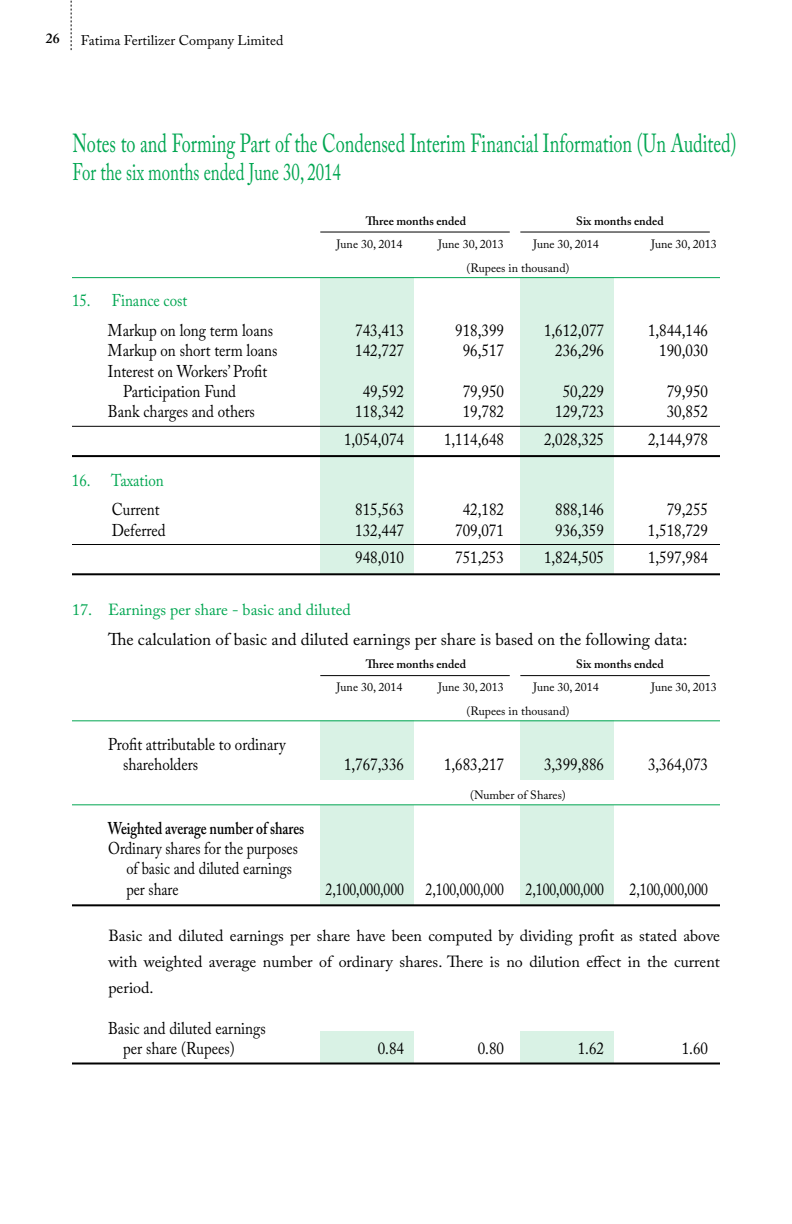
<style>
.page{position:relative;width:792px;height:1224px;background:#fff}
.page>*{position:absolute;margin:0;border:0;box-sizing:border-box;transform-origin:0 0}
.t1{font:26px "Adobe Caslon Pro";color:#00a651;scale:.7 1}
.t2{font:24px "Adobe Caslon Pro";color:#00a651;scale:.7 1}
.t3{font:17px/20.4px "Adobe Caslon Pro";color:#000;scale:.88 1}
.t4{font:17px "Adobe Caslon Pro";color:#000}
.t5{font:17px/20.4px "Adobe Caslon Pro";color:#000;scale:.85 1}
.t6{font:17px "Adobe Caslon Pro";color:#000;scale:.8 1}
.t7{font:600 17px "Adobe Caslon Pro";color:#000;scale:.8 1}
.t8{font:17px "Adobe Caslon Pro";color:#00a651;scale:.88 1}
.t9{font:16px/26px "Adobe Caslon Pro";color:#000;text-align:justify}
.t10{font:16px "Adobe Caslon Pro";color:#00a651}
.t11{font:14px "Adobe Caslon Pro";color:#000}
.t12{font:600 14px "Adobe Caslon Pro";color:#000}
.t13{font:12px "Adobe Caslon Pro";color:#000}
.t14{font:600 12px "Adobe Caslon Pro";color:#000}
</style>
<div class="page">
<svg style="left:71px;top:0;width:1px;height:50px"></svg>
<div style="left:320px;top:278px;width:94px;height:296px;background:#d9f2e5"></div>
<div style="left:320px;top:805px;width:94px;height:99px;background:#d9f2e5"></div>
<div style="left:320px;top:721px;width:94px;height:59px;background:#d9f2e5"></div>
<div style="left:320px;top:1031px;width:94px;height:33px;background:#d9f2e5"></div>
<div style="left:520px;top:278px;width:94px;height:296px;background:#d9f2e5"></div>
<div style="left:520px;top:805px;width:94px;height:99px;background:#d9f2e5"></div>
<div style="left:520px;top:721px;width:94px;height:59px;background:#d9f2e5"></div>
<div style="left:520px;top:1031px;width:94px;height:33px;background:#d9f2e5"></div>
<hr style="left:72px;top:277px;width:648px;height:1px;background:#00a651">
<hr style="left:72px;top:426px;width:648px;height:1px;background:#000">
<hr style="left:72px;top:455px;width:648px;height:2px;background:#000">
<hr style="left:72px;top:544px;width:648px;height:1px;background:#000">
<hr style="left:72px;top:573px;width:648px;height:2px;background:#000">
<hr style="left:72px;top:720px;width:648px;height:1px;background:#00a651">
<hr style="left:72px;top:804px;width:648px;height:1px;background:#00a651">
<hr style="left:72px;top:904px;width:648px;height:2px;background:#000">
<hr style="left:72px;top:1062px;width:648px;height:2px;background:#000">
<hr style="left:320px;top:232px;width:190px;height:1px;background:#000">
<hr style="left:320px;top:675px;width:190px;height:1px;background:#000">
<hr style="left:520px;top:232px;width:190px;height:1px;background:#000">
<hr style="left:520px;top:675px;width:190px;height:1px;background:#000">
<p class="t12" style="left:46px;top:30px;width:15px">26</p>
<p class="t11" style="left:81px;top:32px;width:204px">Fatima Fertilizer Company Limited</p>
<h1 class="t1" style="left:73px;top:127px;width:950px">Notes to and Forming Part of the Condensed Interim Financial Information (Un Audited)</h1>
<h2 class="t2" style="left:73px;top:158px;width:385px">For the six months ended June 30, 2014</h2>
<p class="t14" style="left:366px;top:214px;width:102px">Three months ended</p>
<p class="t14" style="left:576px;top:214px;width:89px">Six months ended</p>
<p class="t13" style="left:337px;top:237px;width:67px">June 30, 2014</p>
<p class="t13" style="left:438px;top:237px;width:67px">June 30, 2013</p>
<p class="t13" style="left:533px;top:237px;width:67px">June 30, 2014</p>
<p class="t13" style="left:651px;top:237px;width:67px">June 30, 2013</p>
<p class="t13" style="left:466px;top:260px;width:105px">(Rupees in thousand)</p>
<p class="t8" style="left:72px;top:291px;width:133px">15. Finance cost</p>
<p class="t3" style="left:108px;top:320px;width:189px">Markup on long term loans</p>
<p class="t3" style="left:355px;top:320px;width:57px">743,413</p>
<p class="t3" style="left:455px;top:320px;width:57px">918,399</p>
<p class="t3" style="left:544px;top:320px;width:70px">1,612,077</p>
<p class="t3" style="left:648px;top:320px;width:70px">1,844,146</p>
<p class="t3" style="left:108px;top:340px;width:194px">Markup on short term loans</p>
<p class="t3" style="left:355px;top:340px;width:57px">142,727</p>
<p class="t3" style="left:463px;top:340px;width:48px">96,517</p>
<p class="t3" style="left:555px;top:340px;width:57px">236,296</p>
<p class="t3" style="left:659px;top:340px;width:57px">190,030</p>
<p class="t3" style="left:123px;top:361px;width:165px;text-indent:-15px">Interest on Workers’ Profit<br>Participation Fund</p>
<p class="t3" style="left:363px;top:381px;width:48px">49,592</p>
<p class="t3" style="left:463px;top:381px;width:48px">79,950</p>
<p class="t3" style="left:563px;top:381px;width:48px">50,229</p>
<p class="t3" style="left:667px;top:381px;width:48px">79,950</p>
<p class="t3" style="left:108px;top:401px;width:168px">Bank charges and others</p>
<p class="t3" style="left:355px;top:401px;width:57px">118,342</p>
<p class="t3" style="left:463px;top:401px;width:48px">19,782</p>
<p class="t3" style="left:555px;top:401px;width:57px">129,723</p>
<p class="t3" style="left:667px;top:401px;width:48px">30,852</p>
<p class="t3" style="left:344px;top:429px;width:70px">1,054,074</p>
<p class="t3" style="left:444px;top:429px;width:70px">1,114,648</p>
<p class="t3" style="left:544px;top:429px;width:70px">2,028,325</p>
<p class="t3" style="left:648px;top:429px;width:70px">2,144,978</p>
<p class="t8" style="left:72px;top:470px;width:106px">16. Taxation</p>
<p class="t3" style="left:112px;top:499px;width:56px">Current</p>
<p class="t3" style="left:355px;top:499px;width:57px">815,563</p>
<p class="t3" style="left:463px;top:499px;width:48px">42,182</p>
<p class="t3" style="left:555px;top:499px;width:57px">888,146</p>
<p class="t3" style="left:667px;top:499px;width:48px">79,255</p>
<p class="t3" style="left:112px;top:520px;width:63px">Deferred</p>
<p class="t3" style="left:355px;top:520px;width:57px">132,447</p>
<p class="t3" style="left:455px;top:520px;width:57px">709,071</p>
<p class="t3" style="left:555px;top:520px;width:57px">936,359</p>
<p class="t3" style="left:648px;top:520px;width:70px">1,518,729</p>
<p class="t3" style="left:355px;top:547px;width:57px">948,010</p>
<p class="t3" style="left:455px;top:547px;width:57px">751,253</p>
<p class="t3" style="left:544px;top:547px;width:70px">1,824,505</p>
<p class="t3" style="left:648px;top:547px;width:70px">1,597,984</p>
<p class="t10" style="left:72px;top:600px;width:280px">17. Earnings per share - basic and diluted</p>
<p class="t4" style="left:108px;top:629px;width:581px">The calculation of basic and diluted earnings per share is based on the following data:</p>
<p class="t14" style="left:366px;top:657px;width:102px">Three months ended</p>
<p class="t14" style="left:576px;top:657px;width:89px">Six months ended</p>
<p class="t13" style="left:337px;top:680px;width:67px">June 30, 2014</p>
<p class="t13" style="left:438px;top:680px;width:67px">June 30, 2013</p>
<p class="t13" style="left:533px;top:680px;width:67px">June 30, 2014</p>
<p class="t13" style="left:651px;top:680px;width:67px">June 30, 2013</p>
<p class="t13" style="left:466px;top:704px;width:105px">(Rupees in thousand)</p>
<p class="t3" style="left:123px;top:734px;width:186px;text-indent:-15px">Profit attributable to ordinary shareholders</p>
<p class="t3" style="left:344px;top:754px;width:70px">1,767,336</p>
<p class="t3" style="left:444px;top:754px;width:70px">1,683,217</p>
<p class="t3" style="left:544px;top:754px;width:70px">3,399,886</p>
<p class="t3" style="left:648px;top:754px;width:70px">3,364,073</p>
<p class="t13" style="left:470px;top:788px;width:97px">(Number of Shares)</p>
<p class="t7" style="left:108px;top:818px;width:247px">Weighted average number of shares</p>
<p class="t5" style="left:126px;top:838px;width:203px;text-indent:-18px">Ordinary shares for the purposes of basic and diluted earnings per share</p>
<p class="t6" style="left:326px;top:879px;width:99px">2,100,000,000</p>
<p class="t6" style="left:426px;top:879px;width:99px">2,100,000,000</p>
<p class="t6" style="left:526px;top:879px;width:99px">2,100,000,000</p>
<p class="t6" style="left:630px;top:879px;width:99px">2,100,000,000</p>
<p class="t9" style="left:108px;top:923px;width:613px">Basic and diluted earnings per share have been computed by dividing profit as stated above with weighted average number of ordinary shares. There is no dilution effect in the current period.</p>
<p class="t3" style="left:123px;top:1018px;width:164px;text-indent:-15px">Basic and diluted earnings per share (Rupees)</p>
<p class="t3" style="left:378px;top:1038px;width:31px">0.84</p>
<p class="t3" style="left:478px;top:1038px;width:31px">0.80</p>
<p class="t3" style="left:578px;top:1038px;width:31px">1.62</p>
<p class="t3" style="left:682px;top:1038px;width:31px">1.60</p>
</div>
